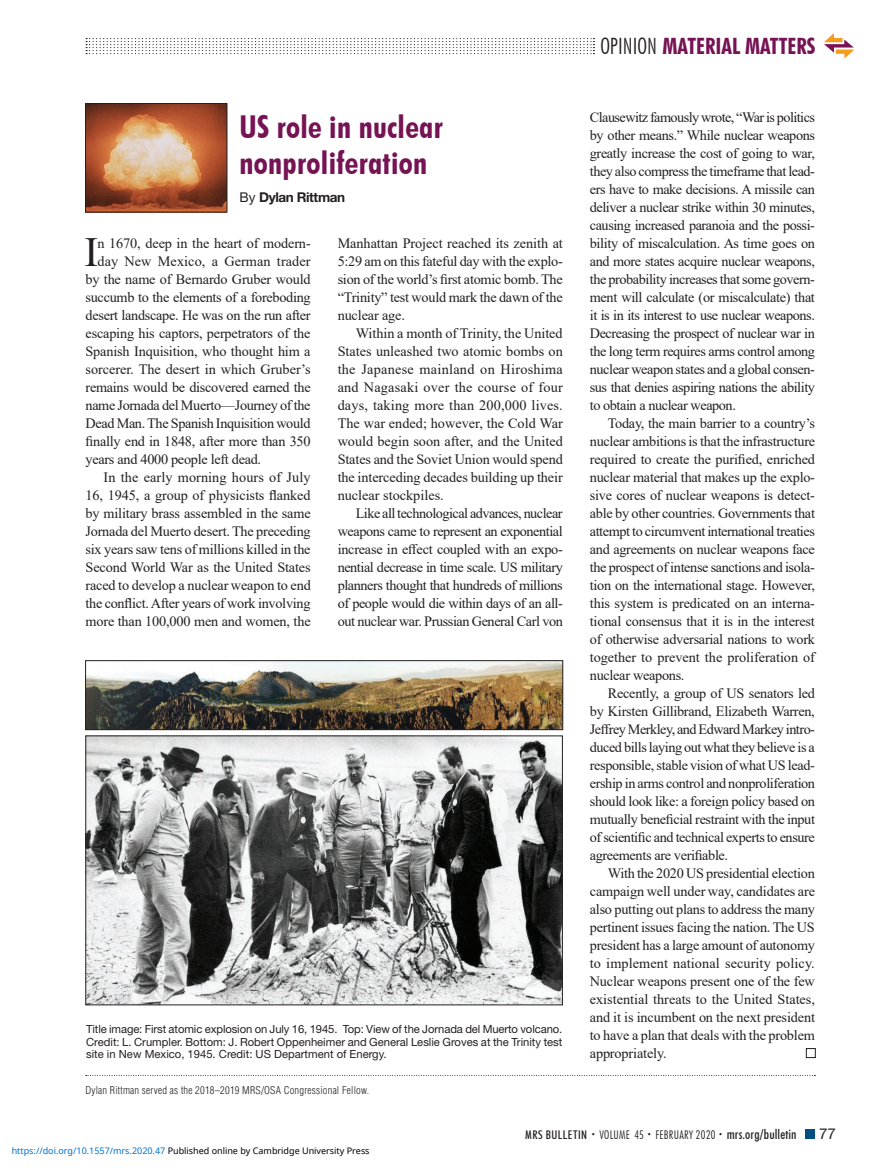
<style>
.page{position:relative;width:878px;height:1175px;background:#fff}
.page>*{position:absolute;margin:0;border:0;box-sizing:border-box;transform-origin:0 0}
.Drop_Cap{font:41.4px "Times New Roman";color:#231f20}
.t1{font:700 condensed 31.5px/36px "Futura BT";letter-spacing:.01em;color:#751354}
.t2{font:700 condensed 22.5px "Futura BT";color:#751354}
.t3{font:15px "Helvetica Neue LT Std";color:#231f20}
.Body_Text_9_5_x_12_F{font:14.25px/18px "Times New Roman";letter-spacing:-.015em;color:#231f20;text-align:justify}
.Drop_Cap-2{font:14.25px "Times New Roman";letter-spacing:-.02em;color:#231f20}
.Drop_Cap-3{font:14.25px "Times New Roman";letter-spacing:.005em;color:#231f20}
.t4{font:700 13.5px "Helvetica Neue LT Std";letter-spacing:-.03em;color:#231f20}
.t5{font:300 condensed 12px "Futura BT";letter-spacing:.025em;color:#231f20}
.t6{font:11.25px/12.8px "Helvetica Neue LT Std";color:#231f20;text-align:justify}
.t7{font:300 condensed 10.5px "Helvetica LT Std";letter-spacing:.02em;color:#231f20}
.t8{font:9px "Noto Sans";color:#000}
.s1{font-weight:400}
.s2{font-weight:300;color:#231f20}
.s3{color:#0172cf}
.s4{font-weight:500}
.s5{font-size:7.5px}
.s6{font-weight:500;font-size:13.5px}
</style>
<div class="page">
<div style="left:805px;top:1130px;width:9px;height:8px;background:#014f80"></div>
<svg style="left:86px;top:38px;width:508px;height:16px"></svg>
<svg style="left:824px;top:33px;width:30px;height:26px"></svg>
<div style="left:806px;top:1048px;width:9px;height:10px;border:1px solid #231f20"></div>
<img style="left:87px;top:737px;width:473px;height:266px">
<div style="left:85px;top:735px;width:477px;height:270px;border:1px solid #231f20"></div>
<img style="left:87px;top:105px;width:138px;height:105px">
<div style="left:85px;top:103px;width:142px;height:109px;border:1px solid #231f20"></div>
<img style="left:87px;top:662px;width:474px;height:66px">
<div style="left:85px;top:660px;width:478px;height:70px;border:1px solid #231f20"></div>
<svg style="left:86px;top:1075px;width:729px;height:1px"></svg>
<p class="t1" style="left:239px;top:108px;width:205px">US role in nuclear nonproliferation</p>
<p class="t4" style="left:239px;top:188px;width:107px"><span class="s1">By</span> Dylan Rittman</p>
<p class="Drop_Cap" style="left:84px;top:222px;width:15px">I</p>
<p class="Drop_Cap-2" style="left:97px;top:233px;width:215px">n 1670, deep in the heart of modern-</p>
<p class="Drop_Cap-3" style="left:97px;top:251px;width:215px">day New Mexico, a German trader</p>
<p class="Drop_Cap-2" style="left:86px;top:269px;width:226px">by the name of Bernardo Gruber would</p>
<p class="Drop_Cap-2" style="left:86px;top:287px;width:227px">succumb to the elements of a foreboding</p>
<p class="Drop_Cap-2" style="left:86px;top:305px;width:227px">desert landscape. He was on the run after</p>
<p class="Drop_Cap-2" style="left:86px;top:323px;width:226px">escaping his captors, perpetrators of the</p>
<p class="Drop_Cap-2" style="left:86px;top:341px;width:226px">Spanish Inquisition, who thought him a</p>
<p class="Drop_Cap-2" style="left:86px;top:359px;width:227px">sorcerer. The desert in which Gruber’s</p>
<p class="Drop_Cap-2" style="left:86px;top:377px;width:227px">remains would be discovered earned the</p>
<p class="Drop_Cap-2" style="left:86px;top:395px;width:226px">name Jornada del Muerto—Journey of the</p>
<p class="Drop_Cap-2" style="left:86px;top:413px;width:226px">Dead Man. The Spanish Inquisition would</p>
<p class="Drop_Cap-2" style="left:86px;top:431px;width:226px">finally end in 1848, after more than 350</p>
<p class="Drop_Cap-2" style="left:86px;top:449px;width:177px">years and 4000 people left dead.</p>
<p class="Body_Text_9_5_x_12_F" style="left:86px;top:467px;width:227px;text-indent:18px">In the early morning hours of July 16, 1945, a group of physicists flanked by military brass assembled in the same Jornada del Muerto desert. The preceding six years saw tens of millions killed in the Second World War as the United States raced to develop a nuclear weapon to end the conflict. After years of work involving more than 100,000 men and women, the</p>
<p class="Body_Text_9_5_x_12_F" style="left:338px;top:233px;width:227px">Manhattan Project reached its zenith at 5:29 am on this fateful day with the explo&shy;sion of the world’s first atomic bomb. The “Trinity” test would mark the dawn of the nuclear age.</p>
<p class="Body_Text_9_5_x_12_F" style="left:338px;top:323px;width:227px;text-indent:18px">Within a month of Trinity, the United States unleashed two atomic bombs on the Japanese mainland on Hiroshima and Nagasaki over the course of four days, taking more than 200,000 lives.<br>The war ended; however, the Cold War would begin soon after, and the United States and the Soviet Union would spend the interceding decades building up their nuclear stockpiles.</p>
<p class="Body_Text_9_5_x_12_F" style="left:338px;top:503px;width:227px;text-indent:18px">Like all technological advances, nuclear weapons came to represent an exponential increase in effect coupled with an expo&shy;nential decrease in time scale. US military planners thought that hundreds of millions of people would die within days of an all&shy;out nuclear war. Prussian General Carl von</p>
<p class="t6" style="left:86px;top:1022px;width:478px">Title image: First atomic explosion on July 16, 1945. Top: View of the Jornada del Muerto volcano.<br>Credit: L. Crumpler. Bottom: J. Robert Oppenheimer and General Leslie Groves at the Trinity test site in New Mexico, 1945. Credit: US Department of Energy.</p>
<p class="t7" style="left:85px;top:1083px;width:285px">Dylan Rittman served as the 2018–2019 MRS/OSA Congressional Fellow.</p>
<h3 class="t2" style="left:600px;top:32px;width:216px"><span class="s2">OPINION</span> MATERIAL MATTERS</h3>
<p class="Body_Text_9_5_x_12_F" style="left:590px;top:107px;width:227px">Clausewitz famously wrote, “War is politics by other means.” While nuclear weapons greatly increase the cost of going to war, they also compress the timeframe that lead&shy;ers have to make decisions. A missile can deliver a nuclear strike within 30 minutes, causing increased paranoia and the possi&shy;bility of miscalculation. As time goes on and more states acquire nuclear weapons, the probability increases that some govern&shy;ment will calculate (or miscalculate) that it is in its interest to use nuclear weapons.<br>Decreasing the prospect of nuclear war in the long term requires arms control among nuclear weapon states and a global consen&shy;sus that denies aspiring nations the ability to obtain a nuclear weapon.</p>
<p class="Body_Text_9_5_x_12_F" style="left:590px;top:413px;width:227px;text-indent:18px">Today, the main barrier to a country’s nuclear ambitions is that the infrastructure required to create the purified, enriched nuclear material that makes up the explo&shy;sive cores of nuclear weapons is detect&shy;able by other countries. Governments that attempt to circumvent international treaties and agreements on nuclear weapons face the prospect of intense sanctions and isola&shy;tion on the international stage. However, this system is predicated on an interna&shy;tional consensus that it is in the interest of otherwise adversarial nations to work together to prevent the proliferation of nuclear weapons.</p>
<p class="Body_Text_9_5_x_12_F" style="left:590px;top:683px;width:227px;text-indent:18px">Recently, a group of US senators led by Kirsten Gillibrand, Elizabeth Warren, Jeffrey Merkley, and Edward Markey intro&shy;duced bills laying out what they believe is a responsible, stable vision of what US lead&shy;ership in arms control and nonproliferation should look like: a foreign policy based on mutually beneficial restraint with the input of scientific and technical experts to ensure agreements are verifiable.</p>
<p class="Body_Text_9_5_x_12_F" style="left:590px;top:863px;width:227px;text-indent:18px">With the 2020 US presidential election campaign well under way, candidates are also putting out plans to address the many pertinent issues facing the nation. The US president has a large amount of autonomy to implement national security policy.<br>Nuclear weapons present one of the few existential threats to the United States, and it is incumbent on the next president to have a plan that deals with the problem appropriately.</p>
<p class="t8" style="left:12px;top:1143px;width:359px"><span class="s3">https://doi.org/10.1557/mrs.2020.47</span> Published online by Cambridge University Press</p>
<p class="t5" style="left:525px;top:1127px;width:273px"><span class="s4">MRS BULLETIN</span> <span class="s5">•</span> VOLUME 45 <span class="s5">•</span> FEBRUARY 2020 <span class="s5">•</span> <span class="s6">mrs.org/bulletin</span></p>
<p class="t3" style="left:819px;top:1124px;width:18px">77</p>
</div>
